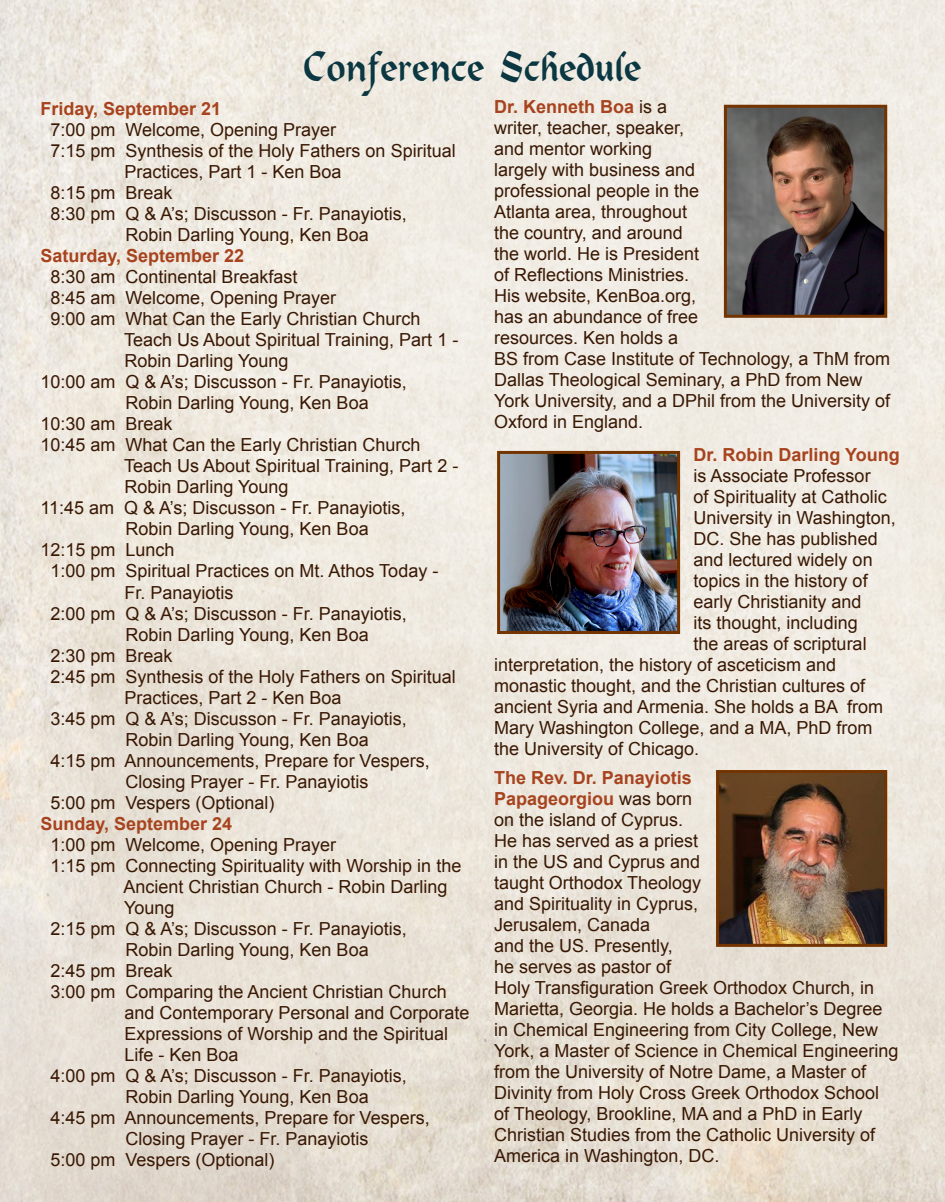
<style>
.page{position:relative;width:945px;height:1202px;background:#fff}
.page>*{position:absolute;margin:0;border:0;box-sizing:border-box;transform-origin:0 0}
.t1{font:45px "Alpine";color:#0a3741}
.t2{font:18px/21px "Arial";color:#391803}
.t3{font:700 18px "Arial";color:#a7431e}
.s1{font-weight:700;color:#a7431e}
</style>
<div class="page">
<img style="left:0;top:0;width:945px;height:1202px">
<img style="left:728px;top:109px;width:155px;height:205px">
<div style="left:724px;top:105px;width:163px;height:213px;border:3px solid #733400"></div>
<img style="left:720px;top:774px;width:163px;height:168px">
<div style="left:716px;top:770px;width:171px;height:176px;border:3px solid #733400"></div>
<img style="left:501px;top:455px;width:175px;height:175px">
<div style="left:497px;top:451px;width:183px;height:183px;border:3px solid #733400"></div>
<p class="t1" style="left:304px;top:43px;width:339px">Conference Schedule</p>
<p class="t3" style="left:40px;top:97px;width:182px">Friday, September 21</p>
<p class="t2" style="left:51px;top:120px;width:287px">7:00 pm Welcome, Opening Prayer</p>
<p class="t2" style="left:51px;top:141px;width:407px">7:15 pm Synthesis of the Holy Fathers on Spiritual</p>
<p class="t2" style="left:125px;top:162px;width:219px">Practices, Part 1 - Ken Boa</p>
<p class="t2" style="left:51px;top:183px;width:124px">8:15 pm Break</p>
<p class="t2" style="left:51px;top:204px;width:358px">8:30 pm Q &amp; A’s; Discusson - Fr. Panayiotis,</p>
<p class="t2" style="left:126px;top:225px;width:245px">Robin Darling Young, Ken Boa</p>
<p class="t3" style="left:40px;top:244px;width:205px">Saturday, September 22</p>
<p class="t2" style="left:51px;top:267px;width:249px">8:30 am Continental Breakfast</p>
<p class="t2" style="left:51px;top:288px;width:287px">8:45 am Welcome, Opening Prayer</p>
<p class="t2" style="left:51px;top:309px;width:372px">9:00 am What Can the Early Christian Church</p>
<p class="t2" style="left:124px;top:330px;width:336px">Teach Us About Spiritual Training, Part 1 -</p>
<p class="t2" style="left:125px;top:351px;width:166px">Robin Darling Young</p>
<p class="t2" style="left:40px;top:372px;width:368px">10:00 am Q &amp; A’s; Discusson - Fr. Panayiotis,</p>
<p class="t2" style="left:126px;top:393px;width:245px">Robin Darling Young, Ken Boa</p>
<p class="t2" style="left:40px;top:414px;width:134px">10:30 am Break</p>
<p class="t2" style="left:40px;top:435px;width:382px">10:45 am What Can the Early Christian Church</p>
<p class="t2" style="left:124px;top:456px;width:336px">Teach Us About Spiritual Training, Part 2 -</p>
<p class="t2" style="left:125px;top:477px;width:166px">Robin Darling Young</p>
<p class="t2" style="left:40px;top:498px;width:367px">11:45 am Q &amp; A’s; Discusson - Fr. Panayiotis,</p>
<p class="t2" style="left:126px;top:519px;width:245px">Robin Darling Young, Ken Boa</p>
<p class="t2" style="left:40px;top:540px;width:136px">12:15 pm Lunch</p>
<p class="t2" style="left:51px;top:561px;width:389px">1:00 pm Spiritual Practices on Mt. Athos Today -</p>
<p class="t2" style="left:125px;top:582px;width:111px">Fr. Panayiotis</p>
<p class="t2" style="left:51px;top:603px;width:358px">2:00 pm Q &amp; A’s; Discusson - Fr. Panayiotis,</p>
<p class="t2" style="left:126px;top:624px;width:245px">Robin Darling Young, Ken Boa</p>
<p class="t2" style="left:51px;top:645px;width:124px">2:30 pm Break</p>
<p class="t2" style="left:51px;top:666px;width:407px">2:45 pm Synthesis of the Holy Fathers on Spiritual</p>
<p class="t2" style="left:125px;top:687px;width:219px">Practices, Part 2 - Ken Boa</p>
<p class="t2" style="left:51px;top:708px;width:358px">3:45 pm Q &amp; A’s; Discusson - Fr. Panayiotis,</p>
<p class="t2" style="left:126px;top:729px;width:245px">Robin Darling Young, Ken Boa</p>
<p class="t2" style="left:51px;top:750px;width:381px">4:15 pm Announcements, Prepare for Vespers,</p>
<p class="t2" style="left:126px;top:771px;width:245px">Closing Prayer - Fr. Panayiotis</p>
<p class="t2" style="left:51px;top:792px;width:226px">5:00 pm Vespers (Optional)</p>
<p class="t3" style="left:40px;top:811px;width:193px">Sunday, September 24</p>
<p class="t2" style="left:51px;top:834px;width:287px">1:00 pm Welcome, Opening Prayer</p>
<p class="t2" style="left:51px;top:855px;width:412px">1:15 pm Connecting Spirituality with Worship in the</p>
<p class="t2" style="left:124px;top:876px;width:326px">Ancient Christian Church - Robin Darling</p>
<p class="t2" style="left:124px;top:897px;width:52px">Young</p>
<p class="t2" style="left:51px;top:918px;width:358px">2:15 pm Q &amp; A’s; Discusson - Fr. Panayiotis,</p>
<p class="t2" style="left:126px;top:939px;width:245px">Robin Darling Young, Ken Boa</p>
<p class="t2" style="left:51px;top:960px;width:124px">2:45 pm Break</p>
<p class="t2" style="left:125px;top:981px;width:347px;text-indent:-74px">3:00 pm Comparing the Ancient Christian Church and Contemporary Personal and Corporate</p>
<p class="t2" style="left:125px;top:1023px;width:325px">Expressions of Worship and the Spiritual</p>
<p class="t2" style="left:125px;top:1044px;width:116px">Life - Ken Boa</p>
<p class="t2" style="left:51px;top:1065px;width:358px">4:00 pm Q &amp; A’s; Discusson - Fr. Panayiotis,</p>
<p class="t2" style="left:126px;top:1086px;width:245px">Robin Darling Young, Ken Boa</p>
<p class="t2" style="left:51px;top:1107px;width:381px">4:45 pm Announcements, Prepare for Vespers,</p>
<p class="t2" style="left:126px;top:1128px;width:245px">Closing Prayer - Fr. Panayiotis</p>
<p class="t2" style="left:51px;top:1149px;width:226px">5:00 pm Vespers (Optional)</p>
<p class="t2" style="left:494px;top:96px;width:398px"><span class="s1">Dr. Kenneth Boa</span> is a<br>writer, teacher, speaker,<br>and mentor working<br>largely with business and<br>professional people in the<br>Atlanta area, throughout<br>the country, and around<br>the world. He is President<br>of Reflections Ministries.<br>His website, KenBoa.org,<br>has an abundance of free<br>resources. Ken holds a<br>BS from Case Institute of Technology, a ThM from<br>Dallas Theological Seminary, a PhD from New<br>York University, and a DPhil from the University of<br>Oxford in England.</p>
<p class="t3" style="left:694px;top:443px;width:208px">Dr. Robin Darling Young</p>
<p class="t2" style="left:694px;top:465px;width:179px">is Associate Professor</p>
<p class="t2" style="left:694px;top:486px;width:195px">of Spirituality at Catholic</p>
<p class="t2" style="left:694px;top:507px;width:204px">University in Washington,</p>
<p class="t2" style="left:694px;top:528px;width:186px">DC. She has published</p>
<p class="t2" style="left:694px;top:549px;width:181px">and lectured widely on</p>
<p class="t2" style="left:694px;top:570px;width:176px">topics in the history of</p>
<p class="t2" style="left:694px;top:591px;width:170px">early Christianity and</p>
<p class="t2" style="left:694px;top:612px;width:166px">its thought, including</p>
<p class="t2" style="left:694px;top:633px;width:175px">the areas of scriptural</p>
<p class="t2" style="left:494px;top:654px;width:344px">interpretation, the history of asceticism and</p>
<p class="t2" style="left:494px;top:675px;width:373px">monastic thought, and the Christian cultures of</p>
<p class="t2" style="left:494px;top:696px;width:391px">ancient Syria and Armenia. She holds a BA from</p>
<p class="t2" style="left:494px;top:717px;width:380px">Mary Washington College, and a MA, PhD from</p>
<p class="t2" style="left:494px;top:738px;width:207px">the University of Chicago.</p>
<p class="t2" style="left:494px;top:767px;width:406px"><span class="s1">The Rev. Dr. Panayiotis<br>Papageorgiou</span> was born<br>on the island of Cyprus.<br>He has served as a priest<br>in the US and Cyprus and<br>taught Orthodox Theology<br>and Spirituality in Cyprus,<br>Jerusalem, Canada<br>and the US. Presently,<br>he serves as pastor of<br>Holy Transfiguration Greek Orthodox Church, in Marietta, Georgia. He holds a Bachelor’s Degree in Chemical Engineering from City College, New York, a Master of Science in Chemical Engineering from the University of Notre Dame, a Master of Divinity from Holy Cross Greek Orthodox School of Theology, Brookline, MA and a PhD in Early Christian Studies from the Catholic University of America in Washington, DC.</p>
</div>
